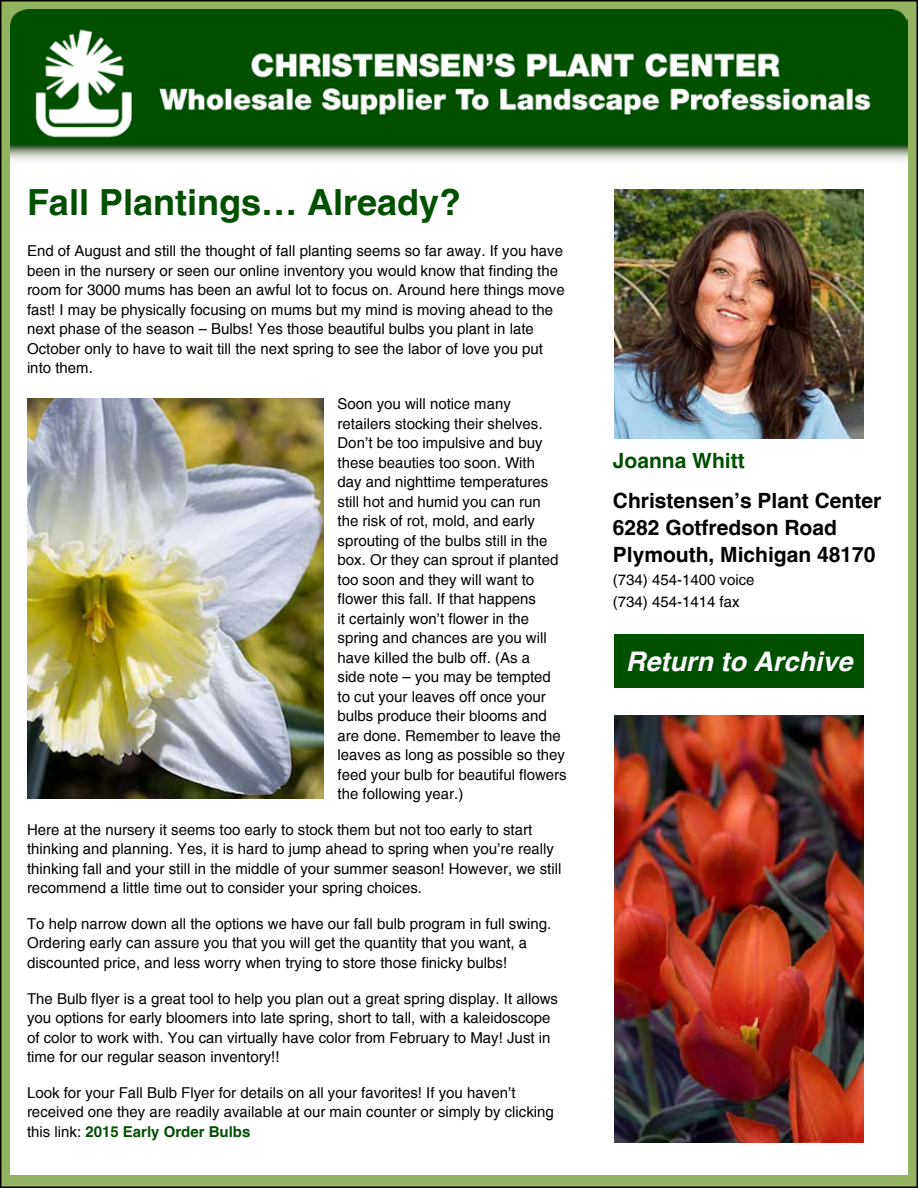
<style>
.page{position:relative;width:918px;height:1188px;background:#fff}
.page>*{position:absolute;margin:0;border:0;box-sizing:border-box;transform-origin:0 0}
.t1{font:700 36px "Helvetica";color:#005000}
.t2{font:italic 700 27px "Helvetica";color:#fff}
.t3{font:700 21px/27px "Helvetica";color:#000}
.t4{font:700 21px "Helvetica";color:#005000}
.t5{font:15px/19.5px "Helvetica";color:#000}
.s1{font-weight:700;color:#005000}
</style>
<div class="page">
<div style="left:1px;top:1px;width:916px;height:1186px;background:#93b361"></div>
<div style="left:10px;top:155px;width:898px;height:1019px;background:#fff"></div>
<img style="left:10px;top:9px;width:898px;height:152px">
<div style="left:614px;top:634px;width:250px;height:54px;background:#005000"></div>
<img style="left:614px;top:189px;width:250px;height:250px">
<img style="left:614px;top:716px;width:250px;height:426px">
<img style="left:27px;top:399px;width:297px;height:400px">
<h1 class="t1" style="left:27px;top:180px;width:436px">Fall Plantings… Already?</h1>
<p class="t5" style="left:27px;top:242px;width:539px">End of August and still the thought of fall planting seems so far away. If you have been in the nursery or seen our online inventory you would know that finding the room for 3000 mums has been an awful lot to focus on. Around here things move fast! I may be physically focusing on mums but my mind is moving ahead to the next phase of the season – Bulbs! Yes those beautiful bulbs you plant in late October only to have to wait till the next spring to see the labor of love you put into them.</p>
<p class="t5" style="left:338px;top:395px;width:231px">Soon you will notice many retailers stocking their shelves.<br>Don’t be too impulsive and buy these beauties too soon. With<br>day and nighttime temperatures still hot and humid you can run<br>the risk of rot, mold, and early sprouting of the bulbs still in the box. Or they can sprout if planted too soon and they will want to flower this fall. If that happens<br>it certainly won’t flower in the spring and chances are you will have killed the bulb off. (As a<br>side note – you may be tempted to cut your leaves off once your bulbs produce their blooms and are done. Remember to leave the leaves as long as possible so they feed your bulb for beautiful flowers the following year.)</p>
<p class="t5" style="left:27px;top:820px;width:536px">Here at the nursery it seems too early to stock them but not too early to start thinking and planning. Yes, it is hard to jump ahead to spring when you’re really thinking fall and your still in the middle of your summer season! However, we still recommend a little time out to consider your spring choices.</p>
<p class="t5" style="left:27px;top:914px;width:526px">To help narrow down all the options we have our fall bulb program in full swing.<br>Ordering early can assure you that you will get the quantity that you want, a discounted price, and less worry when trying to store those finicky bulbs!</p>
<p class="t5" style="left:27px;top:989px;width:533px">The Bulb flyer is a great tool to help you plan out a great spring display. It allows you options for early bloomers into late spring, short to tall, with a kaleidoscope of color to work with. You can virtually have color from February to May! Just in time for our regular season inventory!!</p>
<p class="t5" style="left:27px;top:1083px;width:528px">Look for your Fall Bulb Flyer for details on all your favorites! If you haven’t received one they are readily available at our main counter or simply by clicking this link: <span class="s1">2015 Early Order Bulbs</span></p>
<h3 class="t4" style="left:613px;top:447px;width:133px">Joanna Whitt</h3>
<h3 class="t3" style="left:613px;top:488px;width:270px">Christensen’s Plant Center<br>6282 Gotfredson Road<br>Plymouth, Michigan 48170</h3>
<p class="t5" style="left:613px;top:569px;width:143px;line-height:22.5px">(734) 454-1400 voice (734) 454-1414 fax</p>
<h2 class="t2" style="left:626px;top:645px;width:228px">Return to Archive</h2>
</div>
